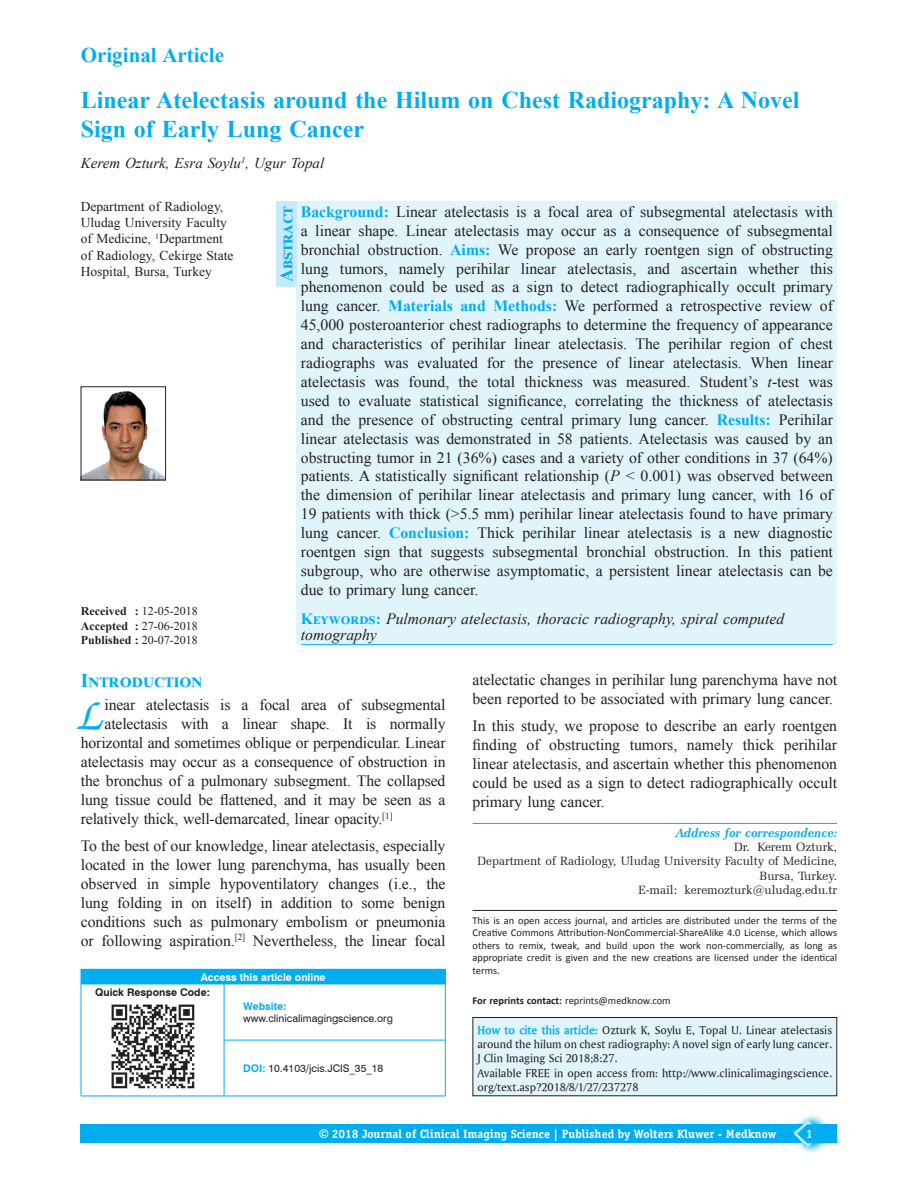
<style>
.page{position:relative;width:918px;height:1188px;background:#fff}
.page>*{position:absolute;margin:0;border:0;box-sizing:border-box;transform-origin:0 0}
._1_TX_text{font:italic 500 43.8px "Zapf Chancery IT Cby BT";color:#00aeef}
.AT{font:700 24px/28.8px "Times New Roman";color:#00aeef}
.AH{font:700 21px "Times New Roman";color:#00aeef}
.t1{font:700 19.5px "Times New Roman";color:#00aeef}
.ABSH{font:700 18px "Times New Roman";color:#00aeef}
.ABS{font:15.75px/18.9px "Times New Roman";color:#231f20;text-align:justify}
.TX{font:15.75px/18.9px "Times New Roman";letter-spacing:-.005em;color:#231f20;text-align:justify}
._1_TX_text-2{font:15.75px "Times New Roman";letter-spacing:-.01em;color:#231f20}
.KWD{font:italic 15.75px/16.2px "Times New Roman";color:#231f20}
.AU{font:italic 15px "Times New Roman";color:#231f20}
.AFF{font:13.5px/16.2px "Times New Roman";color:#231f20}
.HTC{font:12px/14.4px "Ameretto Normal";color:#231f20;text-align:justify}
.ADD{font:12px/14.4px "Zapf Elliptical 711 BT";color:#231f20;text-align:right}
.AH-2{font:700 12px "Officina Serif";color:#fff}
.HIS{font:12px "Times New Roman";color:#231f20}
.HIS-2{font:700 12px "Times New Roman";color:#231f20}
.TX-2{font:10.5px/12.6px "Calibri";color:#231f20;text-align:justify}
.Website{font:10.5px/12.6px "Swiss 721 BT";color:#231f20}
.DOI{font:10.5px "Swiss 721 BT";color:#231f20}
.ATAO{font:700 10.5px "Swiss 721 BT";color:#fff}
.QRC{font:700 10.5px "Swiss 721 BT";color:#231f20}
.s1{font-weight:700}
.s2{font-weight:400}
.s3{font-weight:700;color:#00aeef}
.s4{font-style:italic}
.s5{font-weight:700;font-style:normal;color:#00aeef}
.s6{font-weight:700;font-style:italic;color:#00aeef}
.s7{font-family:"Ameretto";font-weight:700;color:#00aeef}
.s8{font-family:"Arial"}
</style>
<div class="page">
<div style="left:81px;top:1124px;width:756px;height:19px;background:#00aeef"></div>
<svg style="left:800px;top:1114px;width:24px;height:39px"></svg>
<svg style="left:793px;top:1120px;width:44px;height:27px"></svg>
<div style="left:297px;top:202px;width:540px;height:442px;background:#e1f4fc"></div>
<hr style="left:301px;top:644px;width:532px;height:1px;background:#00aeef">
<div style="left:81px;top:969px;width:364px;height:15px;background:#00aeef"></div>
<svg style="left:445px;top:970px;width:1px;height:14px"></svg>
<hr style="left:81px;top:984px;width:143px;height:1px;background:#00aeef">
<hr style="left:81px;top:984px;width:1px;height:56px;background:#00aeef">
<hr style="left:81px;top:1040px;width:1px;height:56px;background:#00aeef">
<hr style="left:81px;top:1096px;width:143px;height:1px;background:#00aeef">
<hr style="left:224px;top:1040px;width:1px;height:56px;background:#00aeef">
<hr style="left:445px;top:1040px;width:1px;height:56px;background:#00aeef">
<hr style="left:224px;top:1096px;width:221px;height:1px;background:#00aeef">
<hr style="left:224px;top:984px;width:221px;height:1px;background:#00aeef">
<hr style="left:224px;top:984px;width:1px;height:56px;background:#00aeef">
<hr style="left:445px;top:984px;width:1px;height:56px;background:#00aeef">
<hr style="left:224px;top:1040px;width:221px;height:1px;background:#00aeef">
<img style="left:111px;top:1004px;width:84px;height:85px">
<hr style="left:472px;top:823px;width:365px;height:1px;background:#00aeef">
<hr style="left:472px;top:910px;width:365px;height:1px;background:#231f20">
<div style="left:473px;top:1017px;width:364px;height:79px;background:#e1f4fc"></div>
<div style="left:472px;top:1017px;width:365px;height:79px;border:1px solid #231f20"></div>
<img style="left:83px;top:390px;width:81px;height:88px">
<div style="left:81px;top:387px;width:85px;height:93px;border:1px solid #231f20"></div>
<div style="left:276px;top:202px;width:21px;height:85px;background:#c6eafa"></div>
<p class="AH" style="left:81px;top:39px;width:145px">Original Article</p>
<p class="AT" style="left:81px;top:85px;width:720px">Linear Atelectasis around the Hilum on Chest Radiography: A Novel<br>Sign of Early Lung Cancer</p>
<p class="AU" style="left:81px;top:152px;width:245px">Kerem Ozturk, Esra Soylu<sup>1</sup>, Ugur Topal</p>
<p class="AFF" style="left:81px;top:198px;width:154px">Department of Radiology,<br>Uludag University Faculty of Medicine, <sup>1</sup>Department of Radiology, Cekirge State<br>Hospital, Bursa, Turkey</p>
<p class="HIS" style="left:81px;top:603px;width:118px"><span class="s1">Received :</span> 12‑05‑2018</p>
<p class="HIS" style="left:81px;top:617px;width:118px"><span class="s1">Accepted :</span> 27-06-2018</p>
<p class="HIS-2" style="left:81px;top:632px;width:118px">Published : <span class="s2">20-07-2018</span></p>
<p class="ABSH" style="left:273px;top:282px;width:78px;rotate:-90deg">Abstract</p>
<p class="ABS" style="left:301px;top:202px;width:534px"><span class="s3">Background:</span> Linear atelectasis is a focal area of subsegmental atelectasis with a linear shape. Linear atelectasis may occur as a consequence of subsegmental bronchial obstruction. <span class="s3">Aims:</span> We propose an early roentgen sign of obstructing lung tumors, namely perihilar linear atelectasis, and ascertain whether this phenomenon could be used as a sign to detect radiographically occult primary lung cancer. <span class="s3">Materials and Methods:</span> We performed a retrospective review of 45,000 posteroanterior chest radiographs to determine the frequency of appearance and characteristics of perihilar linear atelectasis. The perihilar region of chest radiographs was evaluated for the presence of linear atelectasis. When linear atelectasis was found, the total thickness was measured. Student’s <span class="s4">t</span>‑test was used to evaluate statistical significance, correlating the thickness of atelectasis and the presence of obstructing central primary lung cancer. <span class="s3">Results:</span> Perihilar linear atelectasis was demonstrated in 58 patients. Atelectasis was caused by an obstructing tumor in 21 (36%) cases and a variety of other conditions in 37 (64%) patients. A statistically significant relationship (<span class="s4">P</span> &lt; 0.001) was observed between the dimension of perihilar linear atelectasis and primary lung cancer, with 16 of 19 patients with thick (&gt;5.5 mm) perihilar linear atelectasis found to have primary lung cancer. <span class="s3">Conclusion:</span> Thick perihilar linear atelectasis is a new diagnostic roentgen sign that suggests subsegmental bronchial obstruction. In this patient subgroup, who are otherwise asymptomatic, a persistent linear atelectasis can be due to primary lung cancer.</p>
<p class="KWD" style="left:301px;top:610px;width:485px"><span class="s5">Keywords:</span> Pulmonary atelectasis, thoracic radiography, spiral computed tomography</p>
<h1 class="t1" style="left:81px;top:667px;width:123px">Introduction</h1>
<p class="_1_TX_text" style="left:81px;top:692px;width:26px">L</p>
<p class="_1_TX_text-2" style="left:105px;top:694px;width:343px">inear atelectasis is a focal area of subsegmental</p>
<p class="_1_TX_text-2" style="left:105px;top:713px;width:343px">atelectasis with a linear shape. It is normally</p>
<p class="_1_TX_text-2" style="left:81px;top:732px;width:366px">horizontal and sometimes oblique or perpendicular. Linear</p>
<p class="_1_TX_text-2" style="left:81px;top:751px;width:366px">atelectasis may occur as a consequence of obstruction in</p>
<p class="_1_TX_text-2" style="left:81px;top:770px;width:366px">the bronchus of a pulmonary subsegment. The collapsed</p>
<p class="_1_TX_text-2" style="left:81px;top:788px;width:366px">lung tissue could be flattened, and it may be seen as a</p>
<p class="_1_TX_text-2" style="left:81px;top:807px;width:314px">relatively thick, well‑demarcated, linear opacity.<sup>[1]</sup></p>
<p class="TX" style="left:81px;top:836px;width:366px">To the best of our knowledge, linear atelectasis, especially located in the lower lung parenchyma, has usually been observed in simple hypoventilatory changes (i.e., the lung folding in on itself) in addition to some benign conditions such as pulmonary embolism or pneumonia or following aspiration.<sup>[2]</sup> Nevertheless, the linear focal</p>
<p class="ATAO" style="left:201px;top:971px;width:126px">Access this article online</p>
<p class="QRC" style="left:95px;top:986px;width:116px">Quick Response Code:</p>
<p class="Website" style="left:243px;top:999px;width:151px"><span class="s3">Website: </span>www.clinicalimagingscience.org</p>
<p class="DOI" style="left:243px;top:1061px;width:142px"><span class="s3">DOI:</span> 10.4103/jcis.JCIS_35_18</p>
<p class="TX" style="left:472px;top:670px;width:366px">atelectatic changes in perihilar lung parenchyma have not been reported to be associated with primary lung cancer.</p>
<p class="TX" style="left:472px;top:716px;width:366px">In this study, we propose to describe an early roentgen finding of obstructing tumors, namely thick perihilar linear atelectasis, and ascertain whether this phenomenon could be used as a sign to detect radiographically occult primary lung cancer.</p>
<p class="ADD" style="left:478px;top:825px;width:361px"><span class="s6">Address for correspondence:<br></span>Dr. Kerem Ozturk,<br>Department of Radiology, Uludag University Faculty of Medicine, Bursa, Turkey.<br>E‑mail: keremozturk@uludag.edu.tr</p>
<p class="TX-2" style="left:472px;top:913px;width:366px">This is an open access journal, and articles are distributed under the terms of the Creative Commons Attribution‑NonCommercial‑ShareAlike 4.0 License, which allows others to remix, tweak, and build upon the work non‑commercially, as long as appropriate credit is given and the new creations are licensed under the identical terms.</p>
<p class="TX-2" style="left:472px;top:993px;width:200px"><span class="s1">For reprints contact:</span> reprints@medknow.com</p>
<p class="HTC" style="left:478px;top:1022px;width:356px"><span class="s7">How to cite this article:</span> Ozturk K, Soylu E, Topal U. Linear atelectasis around the hilum on chest radiography: A novel sign of early lung cancer.<br>J Clin Imaging Sci 2018;8:27.</p>
<p class="HTC" style="left:478px;top:1065px;width:356px">Available FREE in open access from: http://www.clinicalimagingscience. org/text.asp?2018/8/1/27/237278</p>
<p class="AH-2" style="left:319px;top:1127px;width:458px"><span class="s8">©</span> 2018 Journal of Clinical Imaging Science | Published by Wolters Kluwer ‑ Medknow</p>
<p class="AH-2" style="left:806px;top:1126px;width:8px">1</p>
</div>
